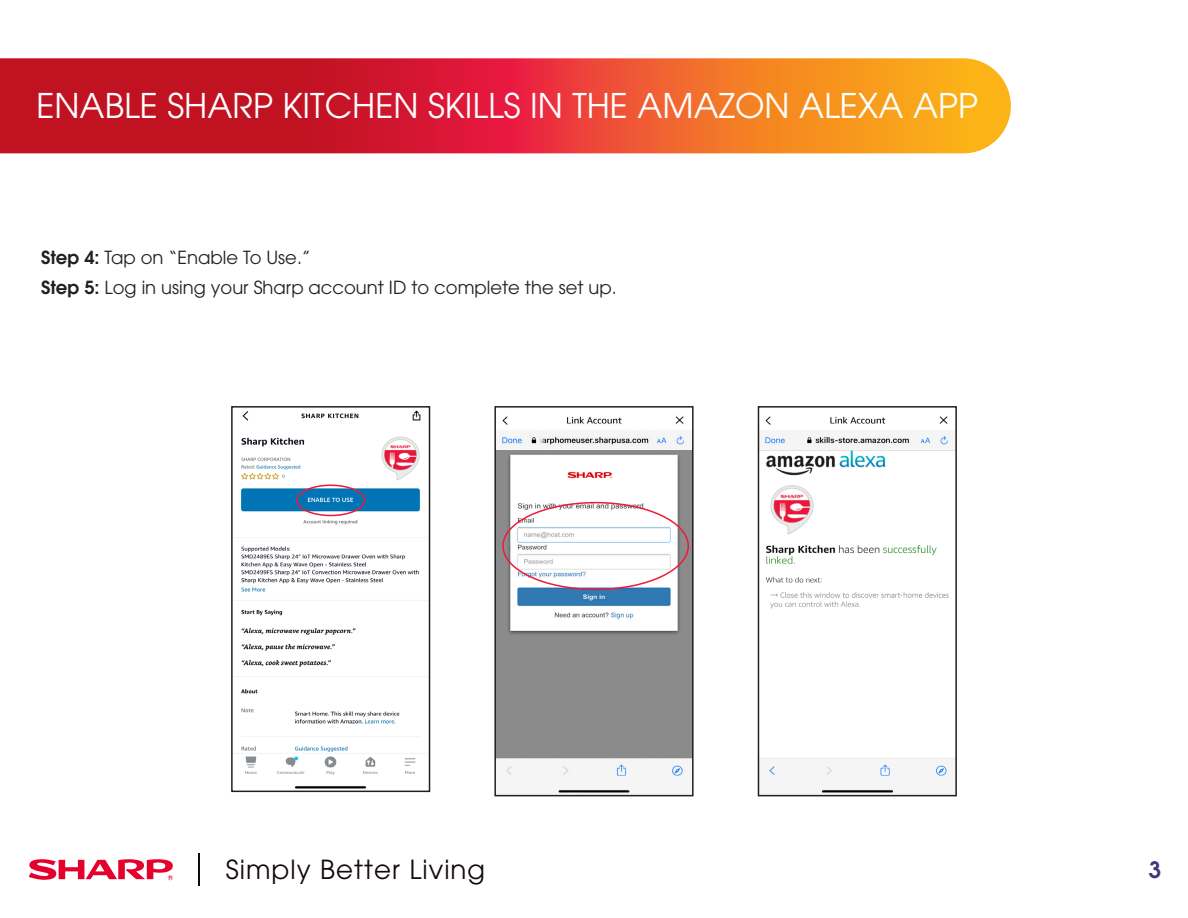
<style>
.page{position:relative;width:1188px;height:918px;background:#fff}
.page>*{position:absolute;margin:0;border:0;box-sizing:border-box;transform-origin:0 0}
.t1{font:33.9px "ITC Avant Garde Std";color:#fff}
.t2{font:26.1px "ITC Avant Garde Std";letter-spacing:.04em;color:#120909}
.t3{font:600 22.5px "ITC Avant Garde Std";color:#40377e}
.t4{font:18px "ITC Avant Garde Std";color:#231f20}
.s1{font-weight:600}
</style>
<div class="page">
<svg style="left:29px;top:859px;width:144px;height:21px"></svg>
<hr style="left:199px;top:853px;width:1px;height:33px;background:#120909">
<svg style="left:0;top:58px;width:1011px;height:95px;background:#de472a"></svg>
<img style="left:241px;top:410px;width:180px;height:379px">
<div style="left:231px;top:406px;width:199px;height:386px;border:2px solid #231f20"></div>
<img style="left:497px;top:416px;width:194px;height:377px">
<div style="left:494px;top:406px;width:200px;height:390px;border:2px solid #231f20"></div>
<img style="left:761px;top:416px;width:193px;height:377px">
<div style="left:758px;top:406px;width:199px;height:390px;border:2px solid #231f20"></div>
<div style="left:502px;top:502px;width:187px;height:88px;border:2px solid #ed1a3a;border-radius:50%"></div>
<div style="left:296px;top:485px;width:69px;height:31px;border:2px solid #ed1a3a;border-radius:50%"></div>
<p class="t1" style="left:36px;top:85px;width:943px">ENABLE SHARP KITCHEN SKILLS IN THE AMAZON ALEXA APP</p>
<p class="t4" style="left:41px;top:247px;width:271px"><span class="s1">Step 4:</span> Tap on “Enable To Use.”</p>
<p class="t4" style="left:41px;top:277px;width:577px"><span class="s1">Step 5:</span> Log in using your Sharp account ID to complete the set up.</p>
<h2 class="t2" style="left:226px;top:853px;width:261px">Simply Better Living</h2>
<p class="t3" style="left:1148px;top:855px;width:14px">3</p>
</div>
